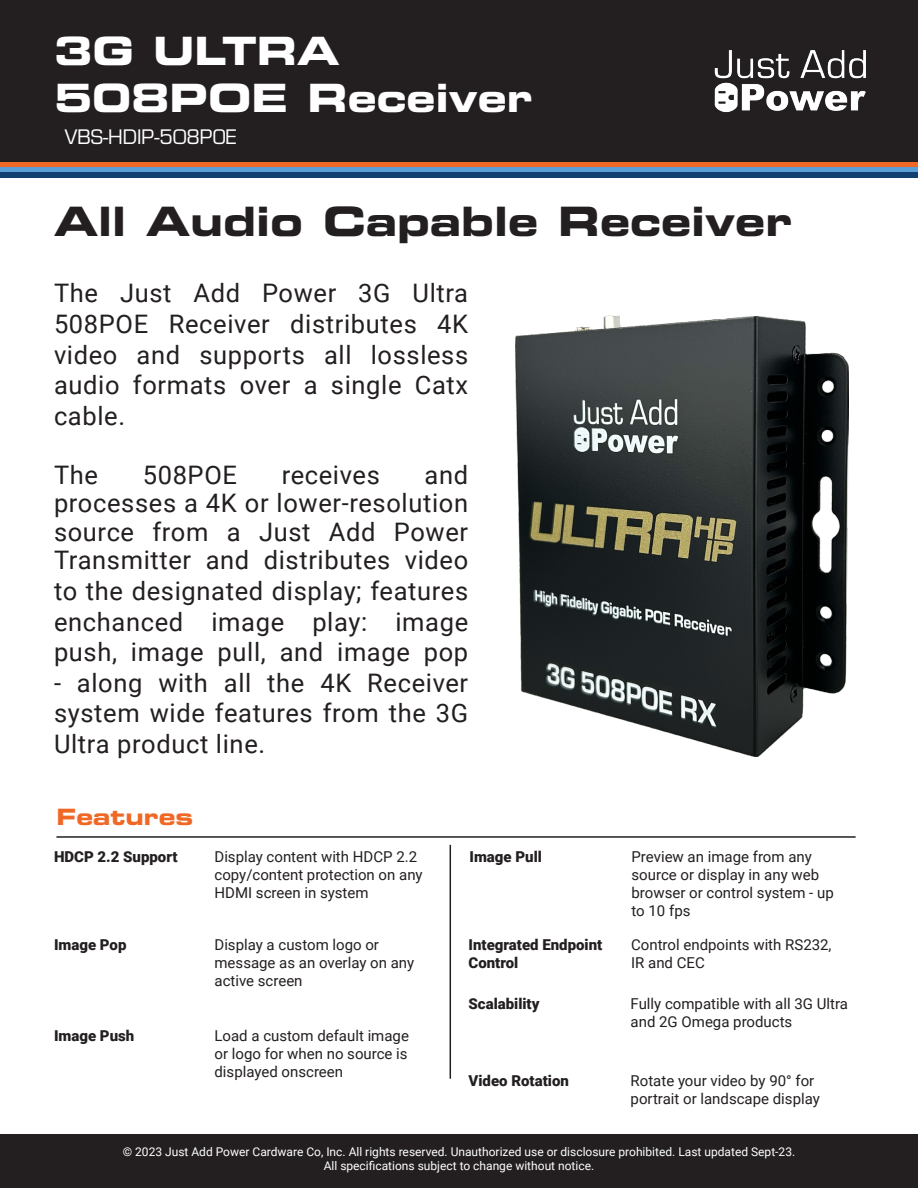
<style>
.page{position:relative;width:918px;height:1188px;background:#fff}
.page>*{position:absolute;margin:0;border:0;box-sizing:border-box;transform-origin:0 0}
.t1{font:40.5px "Eurostile LT Std Bold Ex 2";color:#231f20}
.t2{font:39px "Eurostile LT Std Bold Ex 2";color:#fff}
.t3{font:25.5px/30.6px "Roboto";letter-spacing:.025em;color:#231f20;text-align:justify}
.t4{font:22.5px "Eurostile LT Std Bold Ex 2";color:#f06825}
.t5{font:19.5px "Eurostile LT Std";color:#fff}
.t6{font:15px/18px "Roboto";color:#231f20}
.t7{font:900 15px "Roboto";color:#231f20}
.t8{font:12px "Roboto";color:#fff}
</style>
<div class="page">
<div style="left:0;top:162px;width:918px;height:5px;background:#f06825"></div>
<div style="left:0;top:0;width:918px;height:162px;background:#231f20"></div>
<img style="left:714px;top:50px;width:152px;height:62px">
<div style="left:0;top:167px;width:918px;height:5px;background:#5c9fd6"></div>
<div style="left:0;top:172px;width:918px;height:6px;background:#113f70"></div>
<div style="left:0;top:1134px;width:918px;height:54px;background:#231f20"></div>
<hr style="left:56px;top:836px;width:800px;height:2px;background:#231f20">
<hr style="left:450px;top:845px;width:1px;height:234px;background:#231f20">
<img style="left:515px;top:315px;width:334px;height:442px">
<p class="t2" style="left:54px;top:23px;width:287px">3G ULTRA</p>
<p class="t2" style="left:54px;top:70px;width:480px">508POE Receiver</p>
<p class="t5" style="left:65px;top:125px;width:174px">VBS-HDIP-508POE</p>
<p class="t1" style="left:54px;top:193px;width:740px">All Audio Capable Receiver</p>
<p class="t3" style="left:54px;top:277px;width:416px">The Just Add Power 3G Ultra 508POE Receiver distributes 4K video and supports all lossless audio formats over a single Catx cable.</p>
<p class="t3" style="left:54px;top:459px;width:46px">The</p>
<p class="t3" style="left:143px;top:459px;width:96px">508POE</p>
<p class="t3" style="left:282px;top:459px;width:100px">receives</p>
<p class="t3" style="left:54px;top:459px;width:416px;line-height:29.5px;text-indent:371px">and processes a 4K or lower-resolution source from a Just Add Power Transmitter and distributes video to the designated display; features enchanced image play: image push, image pull, and image pop</p>
<p class="t3" style="left:54px;top:666px;width:416px">- along with all the 4K Receiver system wide features from the 3G Ultra product line.</p>
<p class="t4" style="left:56px;top:801px;width:138px">Features</p>
<p class="t7" style="left:54px;top:846px;width:125px">HDCP 2.2 Support</p>
<p class="t6" style="left:215px;top:847px;width:210px">Display content with HDCP 2.2 copy/content protection on any<br>HDMI screen in system</p>
<p class="t7" style="left:54px;top:934px;width:74px">Image Pop</p>
<p class="t6" style="left:215px;top:935px;width:201px">Display a custom logo or message as an overlay on any active screen</p>
<p class="t7" style="left:54px;top:1025px;width:82px">Image Push</p>
<p class="t6" style="left:215px;top:1026px;width:196px;text-align:justify">Load a custom default image or logo for when no source is displayed onscreen</p>
<p class="t7" style="left:470px;top:846px;width:74px">Image Pull</p>
<p class="t6" style="left:632px;top:847px;width:204px">Preview an image from any source or display in any web browser or control system - up to 10 fps</p>
<p class="t7" style="left:469px;top:934px;width:135px">Integrated Endpoint</p>
<p class="t7" style="left:469px;top:952px;width:51px">Control</p>
<p class="t6" style="left:631px;top:935px;width:202px">Control endpoints with RS232,<br>IR and CEC</p>
<p class="t7" style="left:469px;top:993px;width:72px">Scalability</p>
<p class="t6" style="left:631px;top:994px;width:219px">Fully compatible with all 3G Ultra and 2G Omega products</p>
<p class="t7" style="left:469px;top:1070px;width:102px">Video Rotation</p>
<p class="t6" style="left:631px;top:1071px;width:191px">Rotate your video by 90° for portrait or landscape display</p>
<p class="t8" style="left:123px;top:1143px;width:674px">© 2023 Just Add Power Cardware Co, Inc. All rights reserved. Unauthorized use or disclosure prohibited. Last updated Sept-23.</p>
<p class="t8" style="left:324px;top:1157px;width:272px">All specifications subject to change without notice.</p>
</div>
